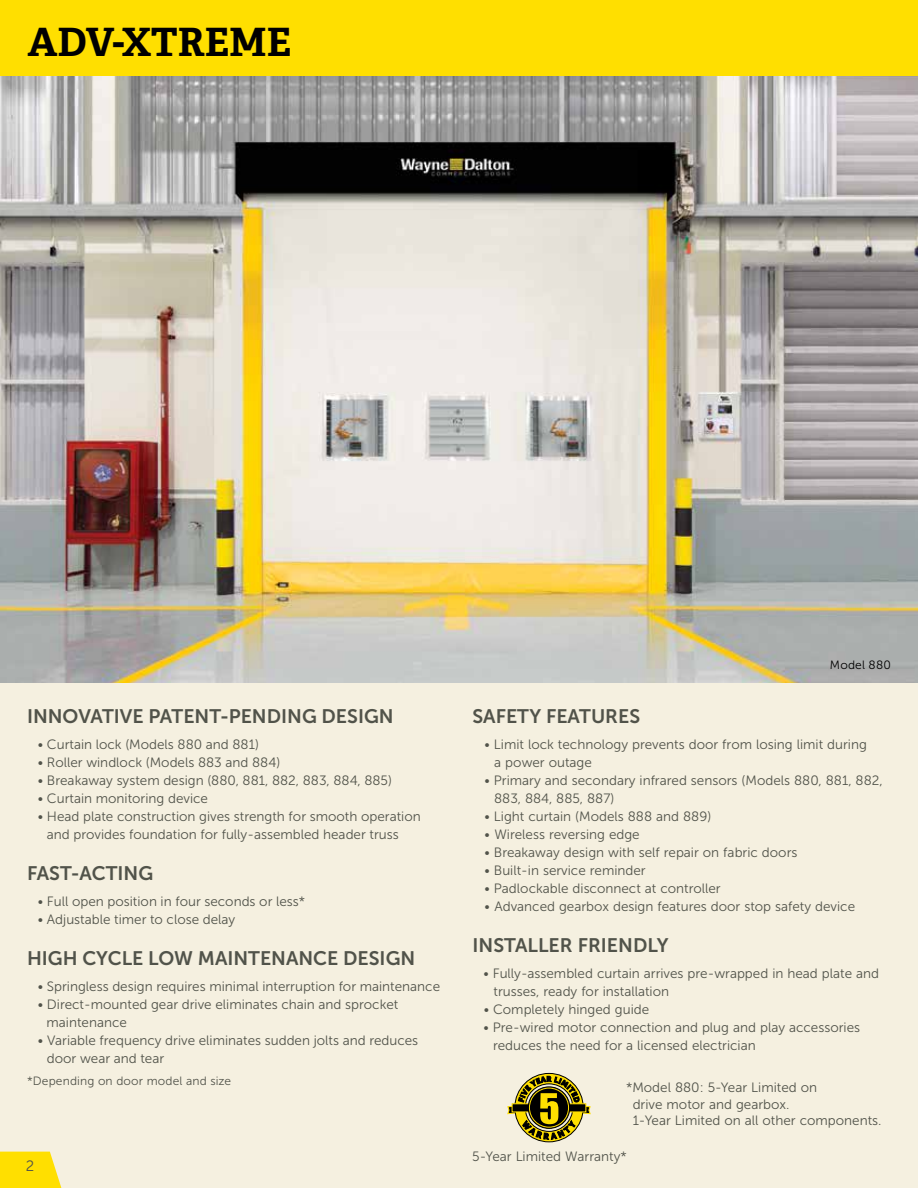
<style>
.page{position:relative;width:918px;height:1188px;background:#fff}
.page>*{position:absolute;margin:0;border:0;box-sizing:border-box;transform-origin:0 0}
.t1{font:700 39px "Adelle PE";color:#000}
.t2{font:19.5px "Museo Sans 700";color:#51534a}
.t3{font:15px "Museo Sans 300";color:#51534a}
.t4{font:13.5px/18px "Museo Sans 300";color:#51534a}
.t5{font:12px "Museo Sans 300";letter-spacing:.015em;color:#51534a}
.t6{font:12px "Museo Sans 300";letter-spacing:.015em;color:#000}
</style>
<div class="page">
<div style="left:0;top:548px;width:918px;height:640px;background:#f5f0e0"></div>
<img style="left:0;top:76px;width:918px;height:607px">
<div style="left:0;top:0;width:918px;height:76px;background:#ffdf00"></div>
<svg style="left:507px;top:1073px;width:84px;height:70px"></svg>
<svg style="left:0;top:1152px;width:61px;height:36px;background:#fee013"></svg>
<h1 class="t1" style="left:28px;top:14px;width:265px">ADV-XTREME</h1>
<h2 class="t2" style="left:27px;top:706px;width:368px">INNOVATIVE PATENT-PENDING DESIGN</h2>
<p class="t4" style="left:38px;top:735px;width:223px">• Curtain lock (Models 880 and 881)</p>
<p class="t4" style="left:38px;top:753px;width:244px">• Roller windlock (Models 883 and 884)</p>
<p class="t4" style="left:38px;top:771px;width:356px">• Breakaway system design (880, 881, 882, 883, 884, 885)</p>
<p class="t4" style="left:38px;top:789px;width:172px">• Curtain monitoring device</p>
<p class="t4" style="left:47px;top:807px;width:375px;text-indent:-9px">• Head plate construction gives strength for smooth operation and provides foundation for fully-assembled header truss</p>
<h2 class="t2" style="left:27px;top:863px;width:128px">FAST-ACTING</h2>
<p class="t4" style="left:38px;top:892px;width:269px">• Full open position in four seconds or less*</p>
<p class="t4" style="left:38px;top:910px;width:199px">• Adjustable timer to close delay</p>
<h2 class="t2" style="left:27px;top:947px;width:390px">HIGH CYCLE LOW MAINTENANCE DESIGN</h2>
<p class="t4" style="left:38px;top:977px;width:404px">• Springless design requires minimal interruption for maintenance</p>
<p class="t4" style="left:47px;top:995px;width:353px;text-indent:-9px">• Direct-mounted gear drive eliminates chain and sprocket maintenance</p>
<p class="t4" style="left:47px;top:1031px;width:373px;text-indent:-9px">• Variable frequency drive eliminates sudden jolts and reduces door wear and tear</p>
<p class="t5" style="left:27px;top:1074px;width:206px">*Depending on door model and size</p>
<p class="t3" style="left:26px;top:1158px;width:10px">2</p>
<p class="t6" style="left:830px;top:658px;width:63px">Model 880</p>
<h2 class="t2" style="left:472px;top:706px;width:169px">SAFETY FEATURES</h2>
<p class="t4" style="left:494px;top:735px;width:374px;text-indent:-10px">• Limit lock technology prevents door from losing limit during a power outage</p>
<p class="t4" style="left:494px;top:771px;width:390px;text-indent:-10px">• Primary and secondary infrared sensors (Models 880, 881, 882,<br>883, 884, 885, 887)</p>
<p class="t4" style="left:484px;top:807px;width:228px">• Light curtain (Models 888 and 889)</p>
<p class="t4" style="left:484px;top:825px;width:157px">• Wireless reversing edge</p>
<p class="t4" style="left:484px;top:843px;width:315px">• Breakaway design with self repair on fabric doors</p>
<p class="t4" style="left:484px;top:861px;width:163px">• Built-in service reminder</p>
<p class="t4" style="left:484px;top:879px;width:238px">• Padlockable disconnect at controller</p>
<p class="t4" style="left:484px;top:897px;width:372px">• Advanced gearbox design features door stop safety device</p>
<h2 class="t2" style="left:472px;top:935px;width:198px">INSTALLER FRIENDLY</h2>
<p class="t4" style="left:494px;top:964px;width:387px;text-indent:-10px">• Fully-assembled curtain arrives pre-wrapped in head plate and trusses, ready for installation</p>
<p class="t4" style="left:484px;top:1000px;width:167px">• Completely hinged guide</p>
<p class="t4" style="left:493px;top:1018px;width:369px;text-indent:-10px">• Pre-wired motor connection and plug and play accessories reduces the need for a licensed electrician</p>
<p class="t4" style="left:633px;top:1080px;width:250px;line-height:16.5px;text-indent:-7px">*Model 880: 5-Year Limited on<br>drive motor and gearbox.<br>1-Year Limited on all other components.</p>
<p class="t4" style="left:472px;top:1147px;width:156px">5-Year Limited Warranty*</p>
</div>
